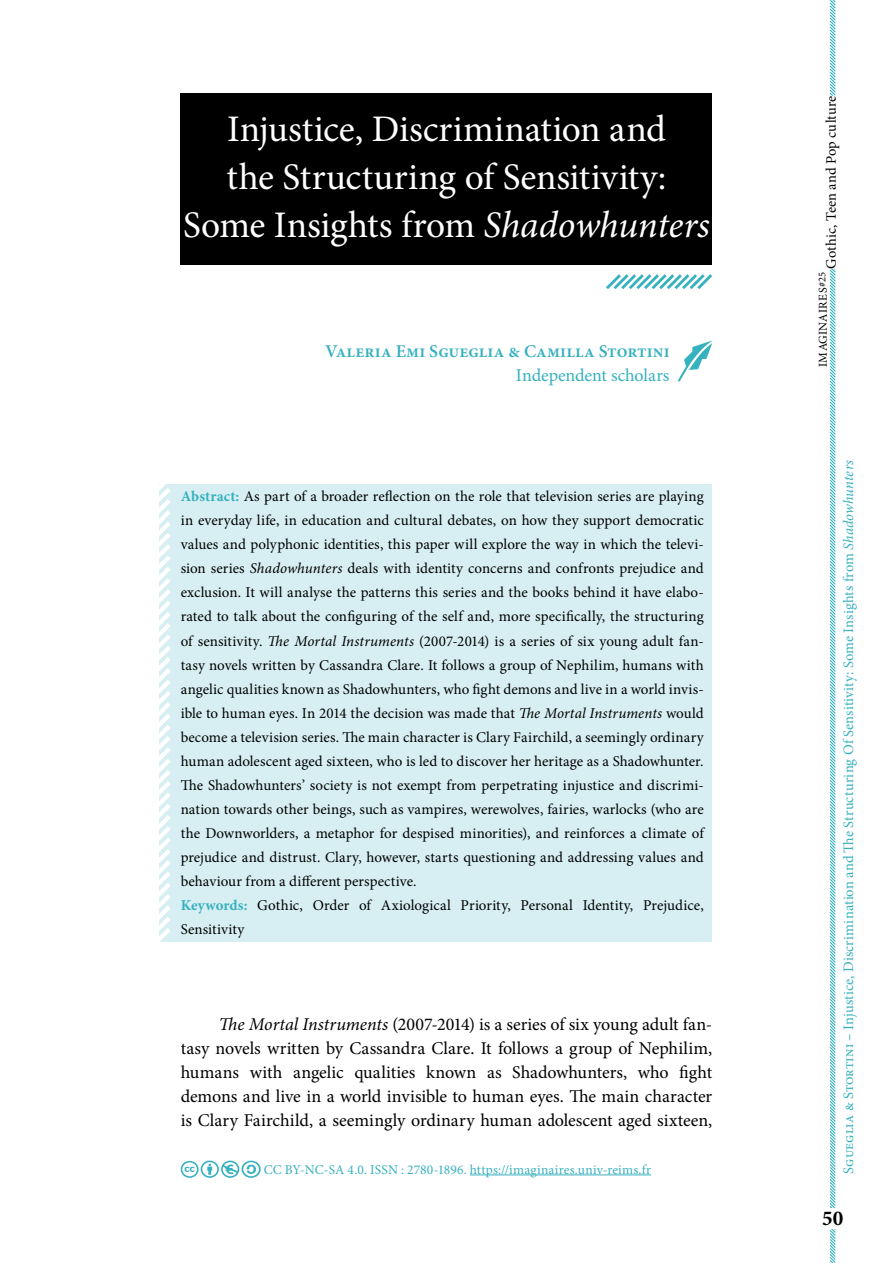
<style>
.page{position:relative;width:893px;height:1263px;background:#fff}
.page>*{position:absolute;margin:0;border:0;box-sizing:border-box;transform-origin:0 0}
.t1{font:37.5px/48px "Minion Pro";letter-spacing:-.005em;color:#fff;text-align:center}
.t2{font:700 21.15px "Minion Pro";color:#000}
.t3{font:18px/24px "Minion Pro";letter-spacing:-.005em;color:#000;text-align:justify}
.t4{font:600 18px "Minion Pro";letter-spacing:.005em;color:#36b1bf}
.t5{font:18px "Minion Pro";letter-spacing:-.005em;color:#36b1bf}
.t6{font:15px/24px "Minion Pro";color:#000}
.t7{font:14.55px "Minion Pro";letter-spacing:.01em;color:#36b1bf}
.t8{font:14.55px "Minion Pro";letter-spacing:.015em;color:#000}
.t9{font:13.5px "Minion Pro";letter-spacing:.01em;color:#36b1bf}
.t10{font:12px "Minion Pro";letter-spacing:.025em;color:#000}
.s1{font-style:italic}
.s2{font-weight:700;color:#36b1bf}
.s3{font-size:10.5px}
</style>
<div class="page">
<svg style="left:829px;top:0;width:7px;height:1263px"></svg>
<div style="left:824px;top:96px;width:27px;height:173px;background:#fff"></div>
<div style="left:823px;top:1208px;width:19px;height:21px;background:#fff"></div>
<hr style="left:470px;top:1174px;width:181px;height:1px;background:#36b1bf">
<svg style="left:181px;top:1160px;width:80px;height:18px"></svg>
<div style="left:181px;top:93px;width:531px;height:172px;background:#000"></div>
<svg style="left:606px;top:274px;width:107px;height:15px"></svg>
<div style="left:159px;top:484px;width:553px;height:458px;background:#d7eff2"></div>
<svg style="left:159px;top:484px;width:12px;height:458px"></svg>
<svg style="left:678px;top:341px;width:34px;height:41px"></svg>
<h1 class="t1" style="left:183px;top:106px;width:528px">Injustice, Discrimination and<br>the Structuring of Sensitivity:<br>Some Insights from <span class="s1">Shadowhunters</span></h1>
<p class="t4" style="left:325px;top:339px;width:346px">Valeria Emi Sgueglia &amp; Camilla Stortini</p>
<p class="t5" style="left:516px;top:364px;width:155px">Independent scholars</p>
<p class="t6" style="left:181px;top:485px;width:525px"><span class="s2">Abstract:</span> As part of a broader reflection on the role that television series are playing in everyday life, in education and cultural debates, on how they support democratic values and polyphonic identities, this paper will explore the way in which the televi&shy;sion series <span class="s1">Shadowhunters</span> deals with identity concerns and confronts prejudice and exclusion. It will analyse the patterns this series and the books behind it have elabo&shy;rated to talk about the configuring of the self and, more specifically, the structuring of sensitivity. <span class="s1">The Mortal Instruments</span> (2007-2014) is a series of six young adult fan&shy;tasy novels written by Cassandra Clare. It follows a group of Nephilim, humans with angelic qualities known as Shadowhunters, who fight demons and live in a world invis&shy;ible to human eyes. In 2014 the decision was made that <span class="s1">The Mortal Instruments</span> would become a television series. The main character is Clary Fairchild, a seemingly ordinary human adolescent aged sixteen, who is led to discover her heritage as a Shadowhunter.<br>The Shadowhunters’ society is not exempt from perpetrating injustice and discrimi&shy;nation towards other beings, such as vampires, werewolves, fairies, warlocks (who are the Downworlders, a metaphor for despised minorities), and reinforces a climate of prejudice and distrust. Clary, however, starts questioning and addressing values and behaviour from a different perspective.<br><span class="s2">Keywords:</span> Gothic, Order of Axiological Priority, Personal Identity, Prejudice, Sensitivity</p>
<p class="t3" style="left:181px;top:1012px;width:533px;text-indent:38px"><span class="s1">The Mortal Instruments</span> (2007-2014) is a series of six young adult fan&shy;tasy novels written by Cassandra Clare. It follows a group of Nephilim, humans with angelic qualities known as Shadowhunters, who fight demons and live in a world invisible to human eyes. The main character is Clary Fairchild, a seemingly ordinary human adolescent aged sixteen,</p>
<p class="t9" style="left:264px;top:1160px;width:389px">CC BY-NC-SA 4.0. ISSN : 2780-1896. https://imaginaires.univ-reims.fr</p>
<p class="t8" style="left:821px;top:269px;width:175px;rotate:-90deg">Gothic, Teen and Pop culture</p>
<p class="t10" style="left:815px;top:367px;width:96px;rotate:-90deg">IMAGINAIRES<span class="s3">#25</span></p>
<p class="t7" style="left:839px;top:1173px;width:715px;rotate:-90deg">Sgueglia &amp; Stortini – Injustice, Discrimination and The Structuring Of Sensitivity: Some Insights from <span class="s1">Shadowhunters</span></p>
<h2 class="t2" style="left:822px;top:1203px;width:23px">50</h2>
</div>
